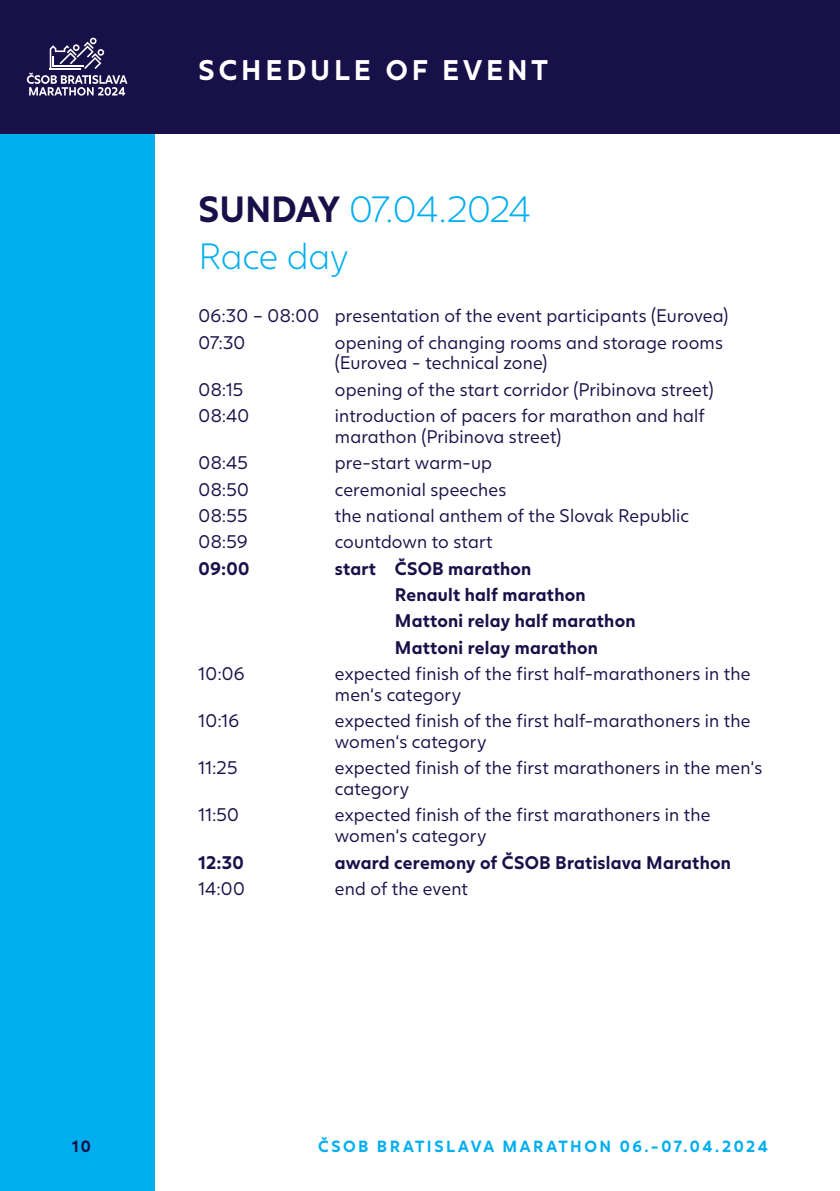
<style>
.page{position:relative;width:840px;height:1191px;background:#fff}
.page>*{position:absolute;margin:0;border:0;box-sizing:border-box;transform-origin:0 0}
.t1{font:300 36px/47px "Juli Sans";letter-spacing:-.015em;color:#00aeef}
.t2{font:700 28px "Juli Sans";letter-spacing:.14em;color:#fff}
.t3{font:18px/20.8px "Juli Sans";letter-spacing:.01em;color:#181149}
.t4{font:700 18px/26.4px "Juli Sans";letter-spacing:.01em;color:#181149}
.t5{font:700 16px "Juli Sans";letter-spacing:.155em;color:#00aeef}
.t6{font:700 16px "Juli Sans";color:#181149}
.s1{font-weight:700;color:#181149}
</style>
<div class="page">
<div style="left:0;top:133px;width:154px;height:1058px;background:#00aeef"></div>
<div style="left:0;top:0;width:839px;height:133px;background:#181149"></div>
<svg style="left:27px;top:38px;width:100px;height:58px"></svg>
<h2 class="t2" style="left:198px;top:47px;width:351px">SCHEDULE OF EVENT</h2>
<h1 class="t1" style="left:198px;top:184px;width:333px"><span class="s1">SUNDAY</span> 07.04.2024<br>Race day</h1>
<p class="t3" style="left:198px;top:301px;width:531px;line-height:26.4px">06:30 – 08:00 presentation of the event participants (Eurovea)<br>07:30</p>
<p class="t3" style="left:334px;top:330px;width:389px">opening of changing rooms and storage rooms (Eurovea - technical zone)</p>
<p class="t3" style="left:198px;top:377px;width:46px">08:15</p>
<p class="t3" style="left:334px;top:377px;width:380px">opening of the start corridor (Pribinova street)</p>
<p class="t3" style="left:198px;top:404px;width:52px">08:40</p>
<p class="t3" style="left:334px;top:404px;width:371px">introduction of pacers for marathon and half marathon (Pribinova street)</p>
<p class="t3" style="left:198px;top:451px;width:51px">08:45</p>
<p class="t3" style="left:334px;top:451px;width:159px">pre-start warm-up</p>
<p class="t3" style="left:198px;top:477px;width:52px">08:50</p>
<p class="t3" style="left:334px;top:477px;width:173px">ceremonial speeches</p>
<p class="t3" style="left:198px;top:504px;width:50px">08:55</p>
<p class="t3" style="left:334px;top:504px;width:355px">the national anthem of the Slovak Republic</p>
<p class="t3" style="left:198px;top:530px;width:50px">08:59</p>
<p class="t3" style="left:334px;top:530px;width:159px">countdown to start</p>
<p class="t4" style="left:198px;top:553px;width:52px">09:00</p>
<p class="t4" style="left:394px;top:553px;width:242px;text-indent:-60px">start ČSOB marathon<br>Renault half marathon<br>Mattoni relay half marathon<br>Mattoni relay marathon</p>
<p class="t3" style="left:198px;top:662px;width:47px">10:06</p>
<p class="t3" style="left:334px;top:662px;width:417px">expected finish of the first half-marathoners in the men‘s category</p>
<p class="t3" style="left:198px;top:709px;width:42px">10:16</p>
<p class="t3" style="left:334px;top:709px;width:417px">expected finish of the first half-marathoners in the women‘s category</p>
<p class="t3" style="left:198px;top:756px;width:40px">11:25</p>
<p class="t3" style="left:334px;top:756px;width:428px">expected finish of the first marathoners in the men‘s category</p>
<p class="t3" style="left:198px;top:803px;width:42px">11:50</p>
<p class="t3" style="left:334px;top:803px;width:377px">expected finish of the first marathoners in the women‘s category</p>
<p class="t4" style="left:198px;top:846px;width:47px">12:30</p>
<p class="t4" style="left:334px;top:846px;width:397px">award ceremony of ČSOB Bratislava Marathon</p>
<p class="t3" style="left:198px;top:876px;width:48px">14:00</p>
<p class="t3" style="left:334px;top:876px;width:134px">end of the event</p>
<p class="t6" style="left:72px;top:1133px;width:20px">10</p>
<p class="t5" style="left:318px;top:1133px;width:451px">ČSOB BRATISLAVA MARATHON 06.-07.04.2024</p>
</div>
